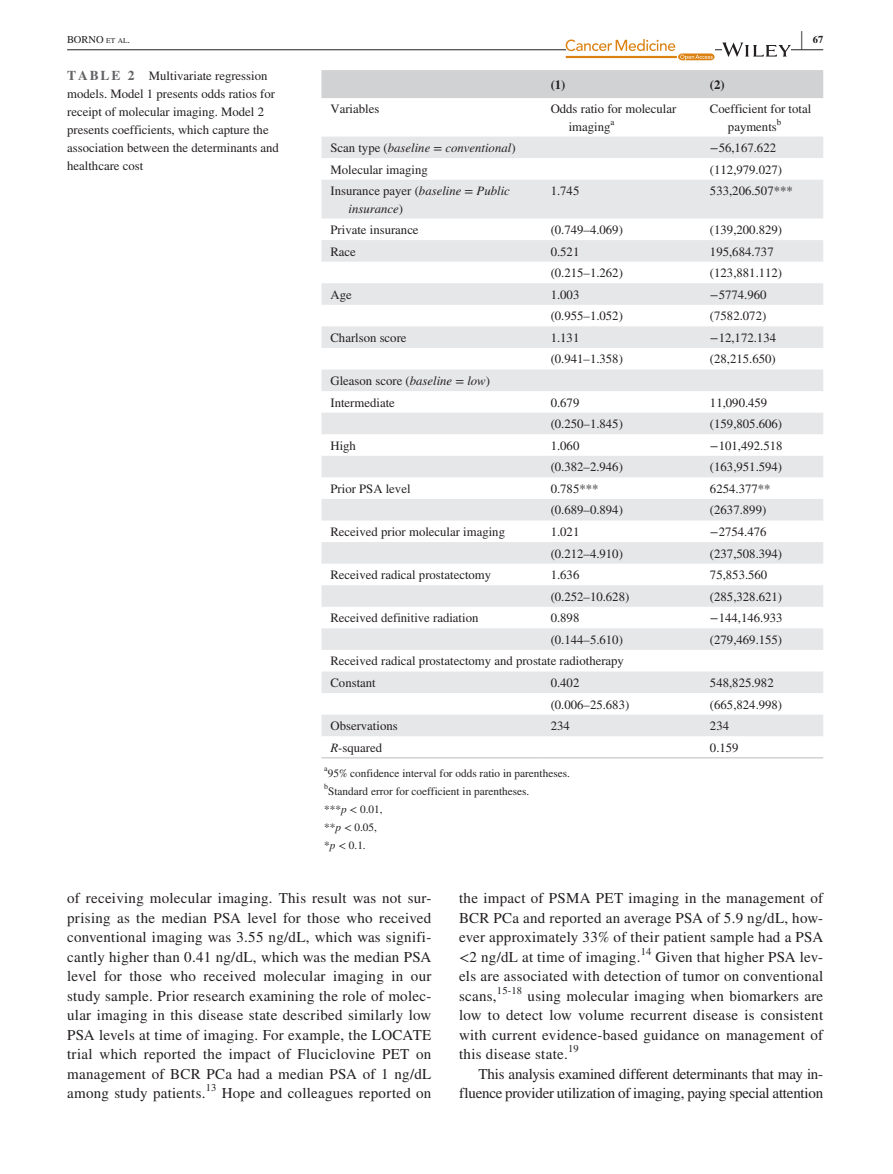
<style>
.page{position:relative;width:893px;height:1174px;background:#fff}
.page>*{position:absolute;margin:0;border:0;box-sizing:border-box;transform-origin:0 0}
.t1{font:700 25.95px "STIX";color:#231f20;scale:.36 1}
.t2{font:15px/19.5px "STIX";letter-spacing:.02em;color:#231f20;text-align:justify}
.t3{font:15px/19.5px "STIX";letter-spacing:-.015em;color:#231f20;text-align:right}
.t4{font:12.75px/18px "STIX";color:#231f20}
.t5{font:italic 12.75px/17.2px "STIX";color:#231f20}
.t6{font:700 12.75px "STIX";color:#231f20}
.t7{font:11.25px/18px "STIX";color:#231f20}
.t8{font:10.5px "STIX";letter-spacing:-.005em;color:#231f20}
.t9{font:10.5px "STIX";color:#231f20}
.t10{font:700 10.5px "STIX";color:#231f20}
.t11{font:8.85px "STIX";color:#231f20}
.t12{font:7.8px "STIX";color:#231f20}
.s1{font-size:7.35px}
.s2{font-weight:700;font-size:13.5px;color:#636366}
.s3{font-style:normal}
.s4{font-style:italic}
</style>
<div class="page">
<hr style="left:67px;top:49px;width:756px;height:1px;background:#231f20">
<svg style="left:566px;top:39px;width:149px;height:21px"></svg>
<svg style="left:722px;top:43px;width:69px;height:14px"></svg>
<div style="left:321px;top:70px;width:502px;height:28px;background:#d1d2d4"></div>
<svg style="left:321px;top:136px;width:502px;height:600px;fill:#e6e7e9"></svg>
<hr style="left:321px;top:757px;width:221px;height:1px;background:#d1d2d4">
<hr style="left:542px;top:757px;width:159px;height:1px;background:#d1d2d4">
<hr style="left:701px;top:757px;width:122px;height:1px;background:#d1d2d4">
<h1 class="t1" style="left:801px;top:25px;width:7px">|</h1>
<p class="t8" style="left:67px;top:32px;width:65px">BORNO <span class="s1">et al</span>.</p>
<p class="t10" style="left:813px;top:33px;width:12px">67</p>
<p class="t4" style="left:67px;top:68px;width:213px"><span class="s2">TABLE 2</span> Multivariate regression models. Model 1 presents odds ratios for receipt of molecular imaging. Model 2 presents coefficients, which capture the association between the determinants and healthcare cost</p>
<p class="t6" style="left:551px;top:77px;width:16px">(1)</p>
<p class="t6" style="left:710px;top:77px;width:16px">(2)</p>
<p class="t4" style="left:330px;top:101px;width:50px">Variables</p>
<p class="t4" style="left:569px;top:101px;width:109px;line-height:17.2px;text-indent:-18px">Odds ratio for molecular imaging</p>
<p class="t11" style="left:610px;top:116px;width:5px">a</p>
<p class="t4" style="left:728px;top:101px;width:85px;line-height:17.2px;text-indent:-18px">Coefficient for total payments</p>
<p class="t11" style="left:777px;top:116px;width:6px">b</p>
<p class="t5" style="left:330px;top:139px;width:187px"><span class="s3">Scan type (</span>baseline <span class="s3">=</span> conventional<span class="s3">)</span></p>
<p class="t4" style="left:710px;top:140px;width:68px">−56,167.622</p>
<p class="t4" style="left:330px;top:161px;width:99px">Molecular imaging</p>
<p class="t4" style="left:710px;top:161px;width:74px">(112,979.027)</p>
<p class="t5" style="left:348px;top:182px;width:163px;text-indent:-18px"><span class="s3">Insurance payer (</span>baseline <span class="s3">=</span> Public insurance<span class="s3">)</span></p>
<p class="t4" style="left:551px;top:183px;width:30px">1.745</p>
<p class="t4" style="left:710px;top:183px;width:84px">533,206.507***</p>
<p class="t4" style="left:330px;top:222px;width:90px">Private insurance</p>
<p class="t4" style="left:551px;top:222px;width:74px">(0.749–4.069)</p>
<p class="t4" style="left:710px;top:222px;width:74px">(139,200.829)</p>
<p class="t4" style="left:330px;top:243px;width:27px">Race</p>
<p class="t4" style="left:551px;top:243px;width:30px">0.521</p>
<p class="t4" style="left:710px;top:243px;width:65px">195,684.737</p>
<p class="t4" style="left:551px;top:265px;width:74px">(0.215–1.262)</p>
<p class="t4" style="left:710px;top:265px;width:74px">(123,881.112)</p>
<p class="t4" style="left:330px;top:286px;width:23px">Age</p>
<p class="t4" style="left:551px;top:286px;width:30px">1.003</p>
<p class="t4" style="left:710px;top:286px;width:58px">−5774.960</p>
<p class="t4" style="left:551px;top:308px;width:74px">(0.955–1.052)</p>
<p class="t4" style="left:710px;top:308px;width:58px">(7582.072)</p>
<p class="t4" style="left:330px;top:329px;width:78px">Charlson score</p>
<p class="t4" style="left:551px;top:329px;width:30px">1.131</p>
<p class="t4" style="left:710px;top:329px;width:68px">−12,172.134</p>
<p class="t4" style="left:551px;top:351px;width:74px">(0.941–1.358)</p>
<p class="t4" style="left:710px;top:351px;width:67px">(28,215.650)</p>
<p class="t4" style="left:330px;top:371px;width:161px;line-height:21.6px">Gleason score (<span class="s4">baseline</span> = <span class="s4">low</span>)<br>Intermediate</p>
<p class="t4" style="left:551px;top:394px;width:30px">0.679</p>
<p class="t4" style="left:710px;top:394px;width:59px">11,090.459</p>
<p class="t4" style="left:551px;top:416px;width:74px">(0.250–1.845)</p>
<p class="t4" style="left:710px;top:416px;width:74px">(159,805.606)</p>
<p class="t4" style="left:330px;top:437px;width:27px">High</p>
<p class="t4" style="left:551px;top:437px;width:30px">1.060</p>
<p class="t4" style="left:710px;top:437px;width:74px">−101,492.518</p>
<p class="t4" style="left:551px;top:459px;width:74px">(0.382–2.946)</p>
<p class="t4" style="left:710px;top:459px;width:74px">(163,951.594)</p>
<p class="t4" style="left:330px;top:480px;width:82px">Prior PSA level</p>
<p class="t4" style="left:551px;top:480px;width:49px">0.785***</p>
<p class="t4" style="left:710px;top:480px;width:62px">6254.377**</p>
<p class="t4" style="left:551px;top:502px;width:74px">(0.689–0.894)</p>
<p class="t4" style="left:710px;top:502px;width:58px">(2637.899)</p>
<p class="t4" style="left:330px;top:523px;width:176px">Received prior molecular imaging</p>
<p class="t4" style="left:551px;top:523px;width:30px">1.021</p>
<p class="t4" style="left:710px;top:523px;width:58px">−2754.476</p>
<p class="t4" style="left:551px;top:545px;width:74px">(0.212–4.910)</p>
<p class="t4" style="left:710px;top:545px;width:74px">(237,508.394)</p>
<p class="t4" style="left:330px;top:567px;width:162px">Received radical prostatectomy</p>
<p class="t4" style="left:551px;top:567px;width:30px">1.636</p>
<p class="t4" style="left:710px;top:567px;width:59px">75,853.560</p>
<p class="t4" style="left:551px;top:588px;width:80px">(0.252–10.628)</p>
<p class="t4" style="left:710px;top:588px;width:74px">(285,328.621)</p>
<p class="t4" style="left:330px;top:610px;width:150px">Received definitive radiation</p>
<p class="t4" style="left:551px;top:610px;width:30px">0.898</p>
<p class="t4" style="left:710px;top:610px;width:74px">−144,146.933</p>
<p class="t4" style="left:551px;top:631px;width:74px">(0.144–5.610)</p>
<p class="t4" style="left:710px;top:631px;width:74px">(279,469.155)</p>
<p class="t4" style="left:330px;top:651px;width:295px;line-height:21.6px">Received radical prostatectomy and prostate radiotherapy<br>Constant</p>
<p class="t4" style="left:551px;top:674px;width:30px">0.402</p>
<p class="t4" style="left:710px;top:674px;width:65px">548,825.982</p>
<p class="t4" style="left:551px;top:696px;width:80px">(0.006–25.683)</p>
<p class="t4" style="left:710px;top:696px;width:74px">(665,824.998)</p>
<p class="t4" style="left:330px;top:717px;width:69px">Observations</p>
<p class="t4" style="left:551px;top:717px;width:21px">234</p>
<p class="t4" style="left:710px;top:717px;width:21px">234</p>
<p class="t4" style="left:330px;top:739px;width:53px"><span class="s4">R</span>-squared</p>
<p class="t4" style="left:710px;top:739px;width:30px">0.159</p>
<p class="t12" style="left:324px;top:763px;width:5px">a</p>
<p class="t7" style="left:328px;top:764px;width:244px">95% confidence interval for odds ratio in parentheses.</p>
<p class="t12" style="left:324px;top:781px;width:5px">b</p>
<p class="t7" style="left:324px;top:782px;width:207px;text-indent:4px">Standard error for coefficient in parentheses. ***<span class="s4">p</span> &lt; 0.01,<br>**<span class="s4">p</span> &lt; 0.05,<br>*<span class="s4">p</span> &lt; 0.1.</p>
<p class="t2" style="left:67px;top:889px;width:366px">of receiving molecular imaging. This result was not sur&shy;prising as the median PSA level for those who received conventional imaging was 3.55 ng/dL, which was signifi&shy;cantly higher than 0.41 ng/dL, which was the median PSA level for those who received molecular imaging in our study sample. Prior research examining the role of molec&shy;ular imaging in this disease state described similarly low PSA levels at time of imaging. For example, the LOCATE trial which reported the impact of Fluciclovine PET on management of BCR PCa had a median PSA of 1 ng/dL among study patients.</p>
<p class="t9" style="left:206px;top:1080px;width:12px">13</p>
<p class="t2" style="left:222px;top:1084px;width:211px">Hope and colleagues reported on</p>
<p class="t2" style="left:459px;top:889px;width:366px">the impact of PSMA PET imaging in the management of BCR PCa and reported an average PSA of 5.9 ng/dL, how&shy;ever approximately 33% of their patient sample had a PSA &lt;2 ng/dL at time of imaging.</p>
<p class="t9" style="left:641px;top:944px;width:12px">14</p>
<p class="t2" style="left:459px;top:947px;width:366px;text-indent:196px">Given that higher PSA lev&shy;els are associated with detection of tumor on conventional scans,<sup>15-18</sup> using molecular imaging when biomarkers are low to detect low volume recurrent disease is consistent with current evidence-based guidance on management of this disease state.</p>
<p class="t9" style="left:568px;top:1041px;width:12px">19</p>
<p class="t3" style="left:459px;top:1064px;width:366px">This analysis examined different determinants that may in&shy;fluence provider utilization of imaging, paying special attention</p>
</div>
